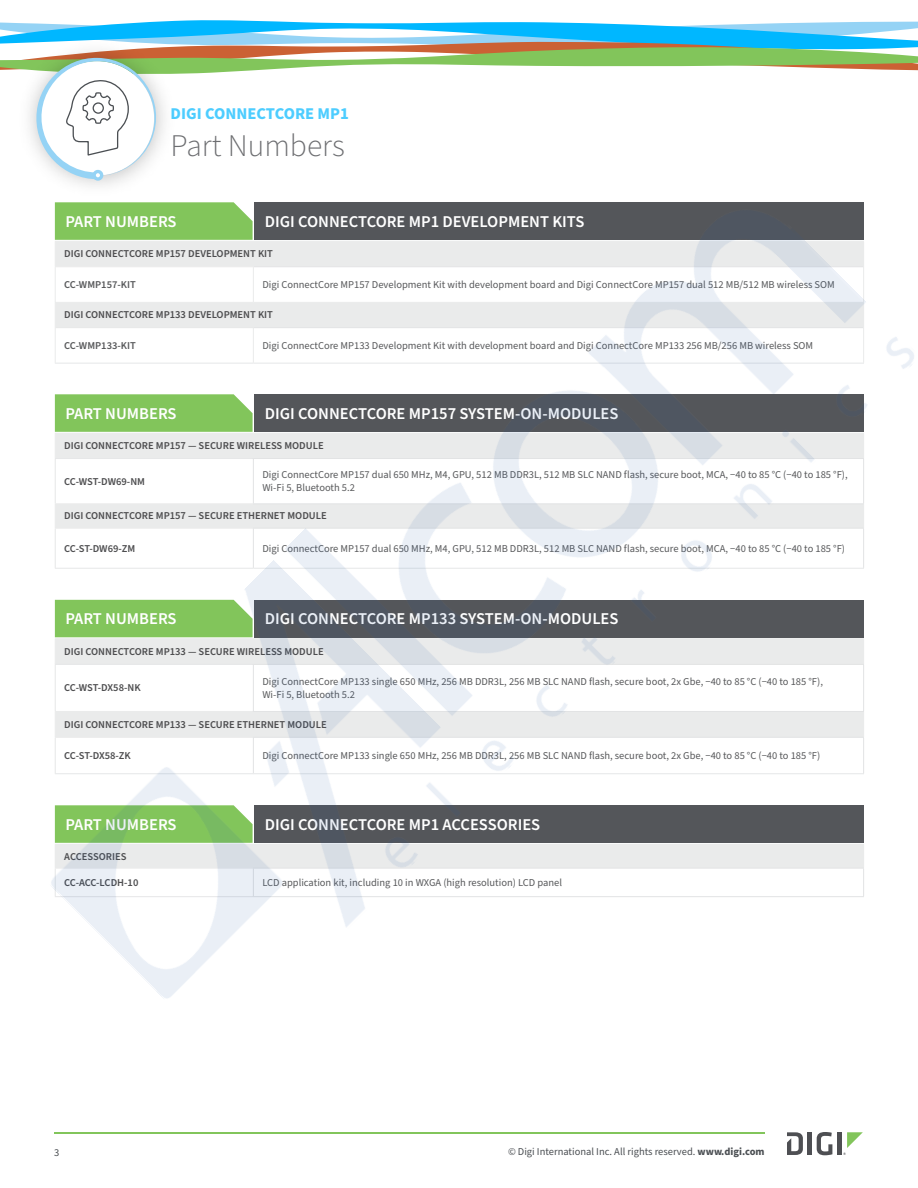
<style>
.page{position:relative;width:918px;height:1188px;background:#fff}
.page>*{position:absolute;margin:0;border:0;box-sizing:border-box;transform-origin:0 0}
.Intro_NEW{font:300 31.5px "Source Sans Pro";color:#6d6e71}
.t1{font:600 16.5px "Source Sans Pro";color:#fff}
.Intro_NEW-2{font:700 16.5px "Source Sans Pro";color:#4dcdff}
.t2{font:10.5px/12.8px "Source Sans Pro";color:#58595b}
.Table_-_Header{font:600 10.5px "Source Sans Pro";color:#4d4d4f}
.t3{font:10.5px "Source Sans Pro";color:#4b4f53}
.Table_-_Body_Copy{font:600 10.5px "Source Sans Pro";color:#58595b}
.s1{font-weight:700}
</style>
<div class="page">
<hr style="left:54px;top:1132px;width:711px;height:2px;background:#82c55b">
<hr style="left:808px;top:1132px;width:4px;height:23px;background:#4e4f53">
<svg style="left:817px;top:1132px;width:15px;height:23px"></svg>
<hr style="left:837px;top:1132px;width:4px;height:23px;background:#4e4f53">
<svg style="left:787px;top:1132px;width:16px;height:23px"></svg>
<svg style="left:843px;top:1132px;width:20px;height:23px"></svg>
<svg style="left:0;top:20px;width:918px;height:115px"></svg>
<img style="left:31px;top:135px;width:883px;height:863px">
<p class="Intro_NEW-2" style="left:171px;top:102px;width:180px">DIGI CONNECTCORE MP1</p>
<p class="Intro_NEW" style="left:171px;top:125px;width:176px">Part Numbers</p>
<p class="t1" style="left:65px;top:210px;width:113px">PART NUMBERS</p>
<p class="t1" style="left:265px;top:210px;width:321px">DIGI CONNECTCORE MP1 DEVELOPMENT KITS</p>
<p class="Table_-_Header" style="left:64px;top:247px;width:210px">DIGI CONNECTCORE MP157 DEVELOPMENT KIT</p>
<p class="Table_-_Body_Copy" style="left:64px;top:278px;width:73px">CC-WMP157-KIT</p>
<p class="t2" style="left:262px;top:278px;width:574px">Digi ConnectCore MP157 Development Kit with development board and Digi ConnectCore MP157 dual 512 MB/512 MB wireless SOM</p>
<p class="Table_-_Header" style="left:64px;top:308px;width:210px">DIGI CONNECTCORE MP133 DEVELOPMENT KIT</p>
<p class="Table_-_Body_Copy" style="left:64px;top:338px;width:73px">CC-WMP133-KIT</p>
<p class="t2" style="left:262px;top:339px;width:552px">Digi ConnectCore MP133 Development Kit with development board and Digi ConnectCore MP133 256 MB/256 MB wireless SOM</p>
<p class="t1" style="left:65px;top:402px;width:113px">PART NUMBERS</p>
<p class="t1" style="left:265px;top:402px;width:355px">DIGI CONNECTCORE MP157 SYSTEM-ON-MODULES</p>
<p class="Table_-_Header" style="left:64px;top:439px;width:261px">DIGI CONNECTCORE MP157 — SECURE WIRELESS MODULE</p>
<p class="Table_-_Header" style="left:64px;top:474px;width:82px">CC-WST-DW69-NM</p>
<p class="t2" style="left:262px;top:469px;width:587px">Digi ConnectCore MP157 dual 650 MHz, M4, GPU, 512 MB DDR3L, 512 MB SLC NAND flash, secure boot, MCA, −40 to 85 °C (−40 to 185 °F),<br>Wi-Fi 5, Bluetooth 5.2</p>
<p class="Table_-_Header" style="left:64px;top:509px;width:264px">DIGI CONNECTCORE MP157 — SECURE ETHERNET MODULE</p>
<p class="Table_-_Header" style="left:64px;top:541px;width:72px">CC-ST-DW69-ZM</p>
<p class="t2" style="left:262px;top:542px;width:584px">Digi ConnectCore MP157 dual 650 MHz, M4, GPU, 512 MB DDR3L, 512 MB SLC NAND flash, secure boot, MCA, −40 to 85 °C (−40 to 185 °F)</p>
<p class="t1" style="left:65px;top:608px;width:113px">PART NUMBERS</p>
<p class="t1" style="left:265px;top:608px;width:355px">DIGI CONNECTCORE MP133 SYSTEM-ON-MODULES</p>
<p class="Table_-_Header" style="left:64px;top:645px;width:261px">DIGI CONNECTCORE MP133 — SECURE WIRELESS MODULE</p>
<p class="Table_-_Header" style="left:64px;top:681px;width:78px">CC-WST-DX58-NK</p>
<p class="t2" style="left:262px;top:675px;width:562px">Digi ConnectCore MP133 single 650 MHz, 256 MB DDR3L, 256 MB SLC NAND flash, secure boot, 2x Gbe, −40 to 85 °C (−40 to 185 °F),<br>Wi-Fi 5, Bluetooth 5.2</p>
<p class="Table_-_Header" style="left:64px;top:717px;width:264px">DIGI CONNECTCORE MP133 — SECURE ETHERNET MODULE</p>
<p class="Table_-_Header" style="left:64px;top:748px;width:68px">CC-ST-DX58-ZK</p>
<p class="t2" style="left:262px;top:749px;width:559px">Digi ConnectCore MP133 single 650 MHz, 256 MB DDR3L, 256 MB SLC NAND flash, secure boot, 2x Gbe, −40 to 85 °C (−40 to 185 °F)</p>
<p class="t1" style="left:65px;top:813px;width:113px">PART NUMBERS</p>
<p class="t1" style="left:265px;top:813px;width:277px">DIGI CONNECTCORE MP1 ACCESSORIES</p>
<p class="Table_-_Header" style="left:64px;top:849px;width:64px">ACCESSORIES</p>
<p class="Table_-_Header" style="left:64px;top:875px;width:76px">CC-ACC-LCDH-10</p>
<p class="t2" style="left:262px;top:876px;width:301px">LCD application kit, including 10 in WXGA (high resolution) LCD panel</p>
<p class="t3" style="left:54px;top:1145px;width:7px">3</p>
<p class="t3" style="left:508px;top:1144px;width:258px">© Digi International Inc. All rights reserved. <span class="s1">www.digi.com</span></p>
</div>
